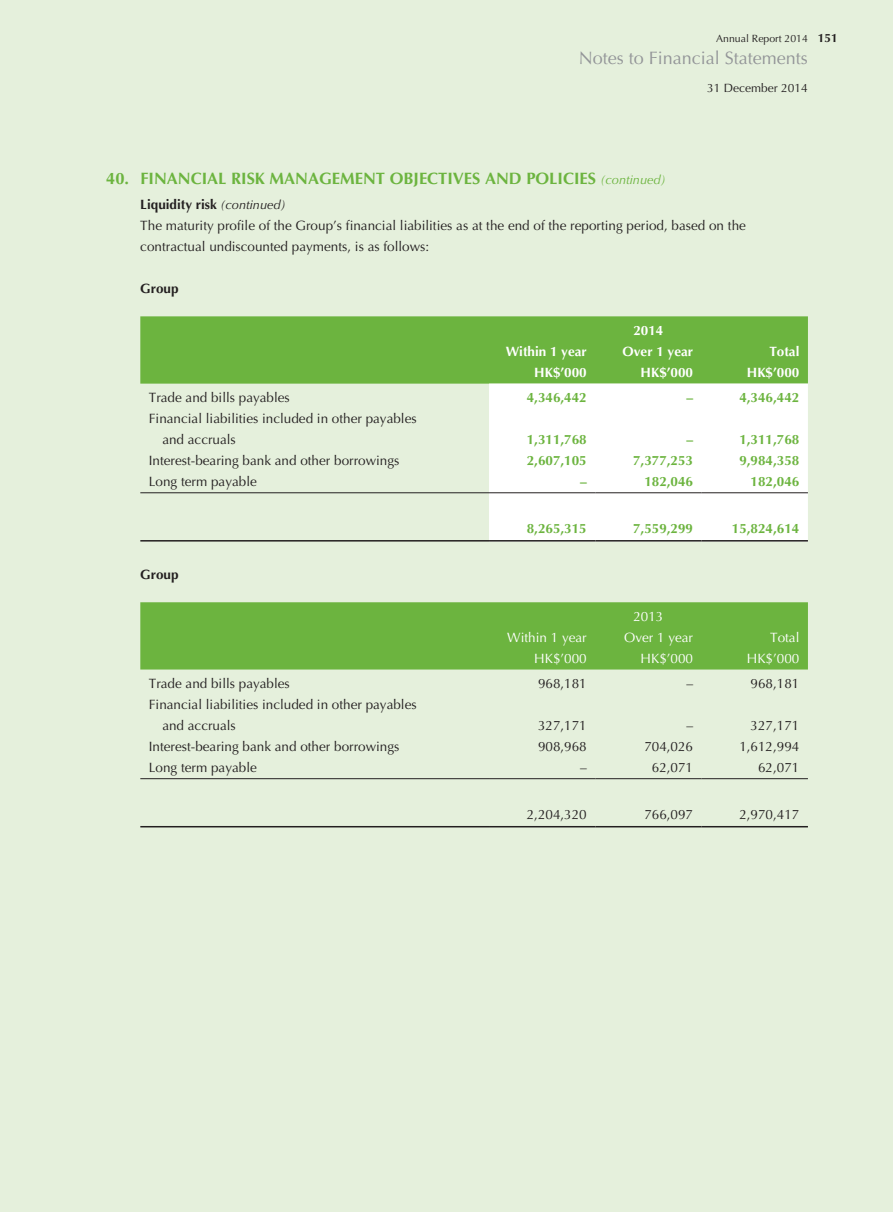
<style>
.page{position:relative;width:893px;height:1212px;background:#e5f0dc}
.page>*{position:absolute;margin:0;border:0;box-sizing:border-box;transform-origin:0 0}
.t1{font:18px "Optima LT Std";color:#939598}
._01_H1{font:700 16.5px "Optima LT Std";color:#6cb43f}
._50_Table_txt{font:13.5px "Optima LT Std";color:#231f20}
._00_txt{font:13.5px/21px "Optima LT Std";color:#231f20}
._50_Table_txt-2{font:700 13.5px "Optima LT Std";color:#6cb43f}
._50_Table_txt-3{font:700 13.5px "Optima LT Std";color:#fff}
._50_Table_txt-4{font:13.5px "Optima LT Std";color:#fff}
._02_H2{font:700 13.5px "Optima LT Std";color:#231f20}
._00_txt-2{font:700 13.5px "Optima LT Std";color:#231f20}
.t2{font:12px "Optima LT Std";color:#231f20}
.t3{font:10.5px "Optima LT Std";color:#231f20}
.s1{font-weight:700;font-size:12px}
.s2{font-weight:400;font-style:italic;font-size:12.75px}
</style>
<div class="page">
<div style="left:140px;top:316px;width:668px;height:68px;background:#6cb43f"></div>
<div style="left:489px;top:384px;width:319px;height:156px;background:#fff"></div>
<hr style="left:140px;top:492px;width:349px;height:1px;background:#231f20">
<hr style="left:489px;top:492px;width:106px;height:1px;background:#231f20">
<hr style="left:595px;top:492px;width:107px;height:1px;background:#231f20">
<hr style="left:702px;top:492px;width:106px;height:1px;background:#231f20">
<hr style="left:140px;top:540px;width:349px;height:1px;background:#231f20">
<hr style="left:489px;top:540px;width:106px;height:1px;background:#231f20">
<hr style="left:595px;top:540px;width:107px;height:1px;background:#231f20">
<hr style="left:702px;top:540px;width:106px;height:1px;background:#231f20">
<div style="left:140px;top:602px;width:668px;height:67px;background:#6cb43f"></div>
<hr style="left:140px;top:778px;width:349px;height:1px;background:#231f20">
<hr style="left:489px;top:778px;width:106px;height:1px;background:#231f20">
<hr style="left:595px;top:778px;width:107px;height:1px;background:#231f20">
<hr style="left:702px;top:778px;width:106px;height:1px;background:#231f20">
<hr style="left:140px;top:826px;width:349px;height:1px;background:#231f20">
<hr style="left:489px;top:826px;width:106px;height:1px;background:#231f20">
<hr style="left:595px;top:826px;width:107px;height:1px;background:#231f20">
<hr style="left:702px;top:826px;width:106px;height:1px;background:#231f20">
<p class="t3" style="left:716px;top:32px;width:123px">Annual Report 2014 <span class="s1">151</span></p>
<p class="t2" style="left:707px;top:81px;width:102px">31 December 2014</p>
<h1 class="t1" style="left:579px;top:48px;width:231px">Notes to Financial Statements</h1>
<p class="_01_H1" style="left:106px;top:169px;width:561px">40. FINANCIAL RISK MANAGEMENT OBJECTIVES AND POLICIES <span class="s2">(continued)</span></p>
<p class="_02_H2" style="left:140px;top:197px;width:147px">Liquidity risk <span class="s2">(continued)</span></p>
<p class="_00_txt" style="left:140px;top:215px;width:607px">The maturity profile of the Group’s financial liabilities as at the end of the reporting period, based on the contractual undiscounted payments, is as follows:</p>
<p class="_00_txt-2" style="left:140px;top:281px;width:40px">Group</p>
<p class="_50_Table_txt-3" style="left:633px;top:323px;width:32px">2014</p>
<p class="_50_Table_txt-3" style="left:506px;top:344px;width:83px">Within 1 year</p>
<p class="_50_Table_txt-3" style="left:623px;top:344px;width:72px">Over 1 year</p>
<p class="_50_Table_txt-3" style="left:769px;top:344px;width:32px">Total</p>
<p class="_50_Table_txt-3" style="left:534px;top:365px;width:54px">HK$’000</p>
<p class="_50_Table_txt-3" style="left:641px;top:365px;width:54px">HK$’000</p>
<p class="_50_Table_txt-3" style="left:747px;top:365px;width:54px">HK$’000</p>
<p class="_50_Table_txt" style="left:149px;top:390px;width:143px">Trade and bills payables</p>
<p class="_50_Table_txt-2" style="left:527px;top:390px;width:62px">4,346,442</p>
<p class="_50_Table_txt-2" style="left:686px;top:390px;width:8px">–</p>
<p class="_50_Table_txt-2" style="left:739px;top:390px;width:62px">4,346,442</p>
<p class="_50_Table_txt" style="left:149px;top:411px;width:269px">Financial liabilities included in other payables</p>
<p class="_50_Table_txt" style="left:162px;top:432px;width:75px">and accruals</p>
<p class="_50_Table_txt-2" style="left:527px;top:432px;width:62px">1,311,768</p>
<p class="_50_Table_txt-2" style="left:686px;top:432px;width:8px">–</p>
<p class="_50_Table_txt-2" style="left:739px;top:432px;width:62px">1,311,768</p>
<p class="_50_Table_txt" style="left:149px;top:453px;width:252px">Interest-bearing bank and other borrowings</p>
<p class="_50_Table_txt-2" style="left:527px;top:453px;width:62px">2,607,105</p>
<p class="_50_Table_txt-2" style="left:633px;top:453px;width:62px">7,377,253</p>
<p class="_50_Table_txt-2" style="left:739px;top:453px;width:62px">9,984,358</p>
<p class="_50_Table_txt" style="left:149px;top:474px;width:110px">Long term payable</p>
<p class="_50_Table_txt-2" style="left:580px;top:474px;width:8px">–</p>
<p class="_50_Table_txt-2" style="left:644px;top:474px;width:50px">182,046</p>
<p class="_50_Table_txt-2" style="left:751px;top:474px;width:50px">182,046</p>
<p class="_50_Table_txt-2" style="left:527px;top:520px;width:62px">8,265,315</p>
<p class="_50_Table_txt-2" style="left:633px;top:520px;width:62px">7,559,299</p>
<p class="_50_Table_txt-2" style="left:732px;top:520px;width:69px">15,824,614</p>
<p class="_00_txt-2" style="left:140px;top:566px;width:40px">Group</p>
<p class="_50_Table_txt-4" style="left:633px;top:608px;width:32px">2013</p>
<p class="_50_Table_txt-4" style="left:507px;top:629px;width:81px">Within 1 year</p>
<p class="_50_Table_txt-4" style="left:624px;top:629px;width:70px">Over 1 year</p>
<p class="_50_Table_txt-4" style="left:770px;top:629px;width:31px">Total</p>
<p class="_50_Table_txt-4" style="left:534px;top:650px;width:54px">HK$’000</p>
<p class="_50_Table_txt-4" style="left:641px;top:650px;width:54px">HK$’000</p>
<p class="_50_Table_txt-4" style="left:747px;top:650px;width:54px">HK$’000</p>
<p class="_50_Table_txt" style="left:149px;top:676px;width:143px">Trade and bills payables</p>
<p class="_50_Table_txt" style="left:538px;top:676px;width:50px">968,181</p>
<p class="_50_Table_txt" style="left:686px;top:676px;width:8px">–</p>
<p class="_50_Table_txt" style="left:751px;top:676px;width:50px">968,181</p>
<p class="_50_Table_txt" style="left:149px;top:697px;width:269px">Financial liabilities included in other payables</p>
<p class="_50_Table_txt" style="left:162px;top:718px;width:75px">and accruals</p>
<p class="_50_Table_txt" style="left:538px;top:718px;width:50px">327,171</p>
<p class="_50_Table_txt" style="left:686px;top:718px;width:8px">–</p>
<p class="_50_Table_txt" style="left:751px;top:718px;width:50px">327,171</p>
<p class="_50_Table_txt" style="left:149px;top:739px;width:252px">Interest-bearing bank and other borrowings</p>
<p class="_50_Table_txt" style="left:538px;top:739px;width:50px">908,968</p>
<p class="_50_Table_txt" style="left:644px;top:739px;width:50px">704,026</p>
<p class="_50_Table_txt" style="left:739px;top:739px;width:62px">1,612,994</p>
<p class="_50_Table_txt" style="left:149px;top:760px;width:110px">Long term payable</p>
<p class="_50_Table_txt" style="left:580px;top:760px;width:8px">–</p>
<p class="_50_Table_txt" style="left:652px;top:760px;width:43px">62,071</p>
<p class="_50_Table_txt" style="left:758px;top:760px;width:43px">62,071</p>
<p class="_50_Table_txt" style="left:527px;top:806px;width:62px">2,204,320</p>
<p class="_50_Table_txt" style="left:644px;top:806px;width:50px">766,097</p>
<p class="_50_Table_txt" style="left:739px;top:806px;width:62px">2,970,417</p>
</div>
